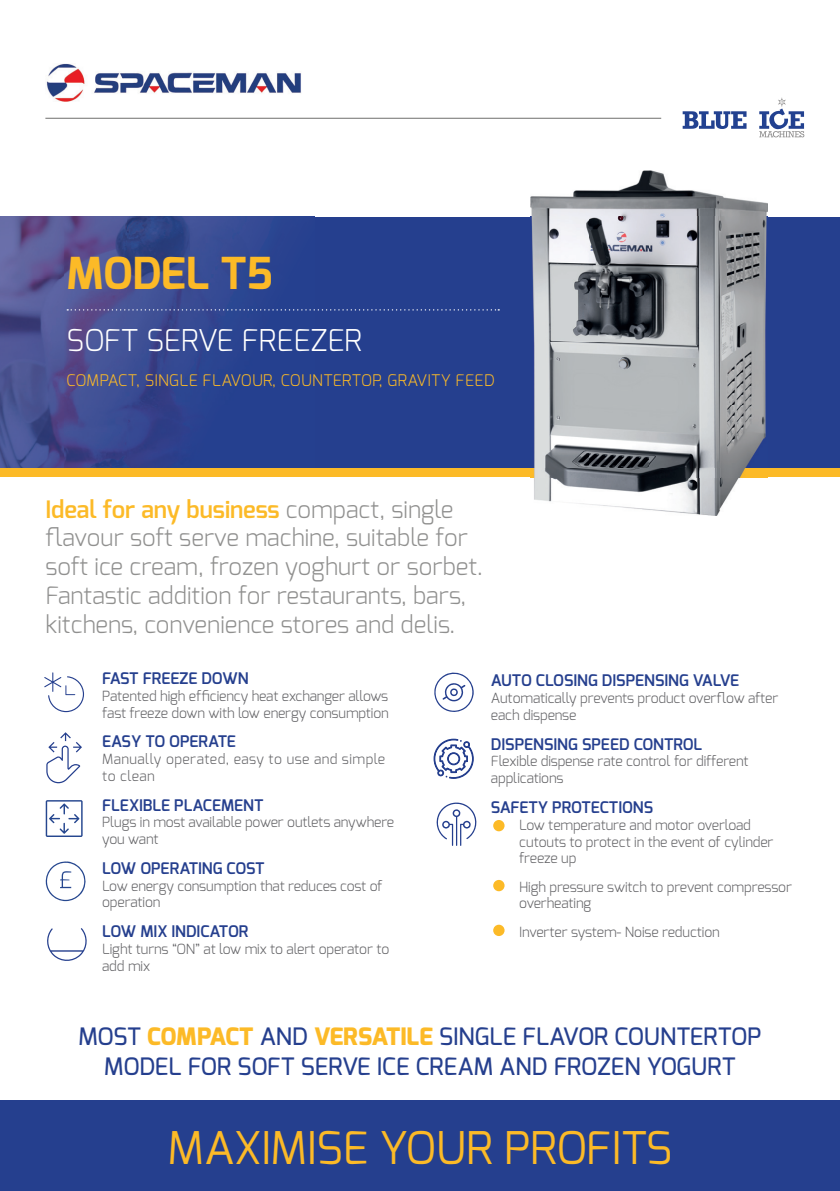
<style>
.page{position:relative;width:840px;height:1191px;background:#fff}
.page>*{position:absolute;margin:0;border:0;box-sizing:border-box;transform-origin:0 0}
.t1{font:45px "Exo";color:#fcba27}
.t2{font:700 44px "Exo";color:#fcba27}
.t3{font:300 30px "Exo";color:#fff}
.t4{font:300 24px/28.8px "Exo";color:#90908f}
.t5{font:500 24px/30px "Exo";color:#253f8e;text-align:center}
.t6{font:600 16px "Exo";color:#253f8e}
.t7{font:300 16px "Exo";letter-spacing:.02em;color:#fcba27}
.t8{font:300 14px/16.8px "Exo";letter-spacing:-.01em;color:#636366}
.t9{font:300 14px/16.8px "Exo";letter-spacing:.03em;color:#636366}
.s1{font-weight:600;color:#fcba27}
.s2{font-weight:800;color:#fcba27}
</style>
<div class="page">
<div style="left:0;top:217px;width:839px;height:252px;background:#253f8e"></div>
<img style="left:0;top:217px;width:315px;height:251px">
<div style="left:0;top:1100px;width:839px;height:91px;background:#253f8e"></div>
<img style="left:46px;top:63px;width:255px;height:38px">
<svg style="left:682px;top:111px;width:64px;height:18px"></svg>
<svg style="left:759px;top:98px;width:44px;height:39px"></svg>
<hr style="left:45px;top:118px;width:615px;height:1px;background:#90908f">
<div style="left:0;top:468px;width:839px;height:9px;background:#fcba27"></div>
<svg style="left:67px;top:309px;width:432px;height:1px"></svg>
<img style="left:530px;top:171px;width:237px;height:344px">
<svg style="left:46px;top:732px;width:36px;height:51px"></svg>
<div style="left:493px;top:820px;width:11px;height:11px;background:#fcba27;border-radius:50%"></div>
<div style="left:493px;top:880px;width:11px;height:11px;background:#fcba27;border-radius:50%"></div>
<div style="left:493px;top:924px;width:11px;height:12px;background:#fcba27;border-radius:50%"></div>
<svg style="left:44px;top:672px;width:40px;height:40px"></svg>
<svg style="left:47px;top:928px;width:40px;height:33px"></svg>
<svg style="left:434px;top:672px;width:40px;height:40px"></svg>
<svg style="left:436px;top:802px;width:41px;height:44px"></svg>
<svg style="left:433px;top:738px;width:40px;height:41px"></svg>
<svg style="left:46px;top:800px;width:37px;height:37px"></svg>
<svg style="left:45px;top:861px;width:41px;height:40px"></svg>
<h2 class="t2" style="left:67px;top:245px;width:208px">MODEL T5</h2>
<h3 class="t3" style="left:67px;top:320px;width:297px">SOFT SERVE FREEZER</h3>
<p class="t7" style="left:67px;top:370px;width:429px">COMPACT, SINGLE FLAVOUR, COUNTERTOP, GRAVITY FEED</p>
<h3 class="t4" style="left:45px;top:494px;width:439px"><span class="s1">Ideal for any business</span> compact, single flavour soft serve machine, suitable for soft ice cream, frozen yoghurt or sorbet.<br>Fantastic addition for restaurants, bars, kitchens, convenience stores and delis.</h3>
<p class="t6" style="left:102px;top:668px;width:148px">FAST FREEZE DOWN</p>
<p class="t8" style="left:102px;top:687px;width:288px">Patented high efficiency heat exchanger allows fast freeze down with low energy consumption</p>
<p class="t6" style="left:102px;top:731px;width:135px">EASY TO OPERATE</p>
<p class="t9" style="left:102px;top:750px;width:284px">Manually operated, easy to use and simple to clean</p>
<p class="t6" style="left:102px;top:794px;width:163px">FLEXIBLE PLACEMENT</p>
<p class="t8" style="left:102px;top:814px;width:293px">Plugs in most available power outlets anywhere you want</p>
<p class="t6" style="left:102px;top:857px;width:164px">LOW OPERATING COST</p>
<p class="t8" style="left:102px;top:877px;width:282px">Low energy consumption that reduces cost of operation</p>
<p class="t6" style="left:102px;top:921px;width:148px">LOW MIX INDICATOR</p>
<p class="t8" style="left:102px;top:940px;width:288px">Light turns “ON” at low mix to alert operator to add mix</p>
<p class="t6" style="left:490px;top:670px;width:249px">AUTO CLOSING DISPENSING VALVE</p>
<p class="t8" style="left:490px;top:689px;width:289px">Automatically prevents product overflow after each dispense</p>
<p class="t6" style="left:490px;top:733px;width:213px">DISPENSING SPEED CONTROL</p>
<p class="t8" style="left:490px;top:753px;width:259px">Flexible dispense rate control for different applications</p>
<p class="t6" style="left:490px;top:797px;width:164px">SAFETY PROTECTIONS</p>
<p class="t8" style="left:519px;top:816px;width:255px">Low temperature and motor overload cutouts to protect in the event of cylinder freeze up</p>
<p class="t8" style="left:519px;top:878px;width:274px">High pressure switch to prevent compressor overheating</p>
<p class="t8" style="left:519px;top:923px;width:202px">Inverter system- Noise reduction</p>
<h3 class="t5" style="left:78px;top:1021px;width:684px">MOST <span class="s2">COMPACT</span> AND <span class="s2">VERSATILE</span> SINGLE FLAVOR COUNTERTOP<br>MODEL FOR SOFT SERVE ICE CREAM AND FROZEN YOGURT</h3>
<h1 class="t1" style="left:168px;top:1119px;width:505px">MAXIMISE YOUR PROFITS</h1>
</div>
